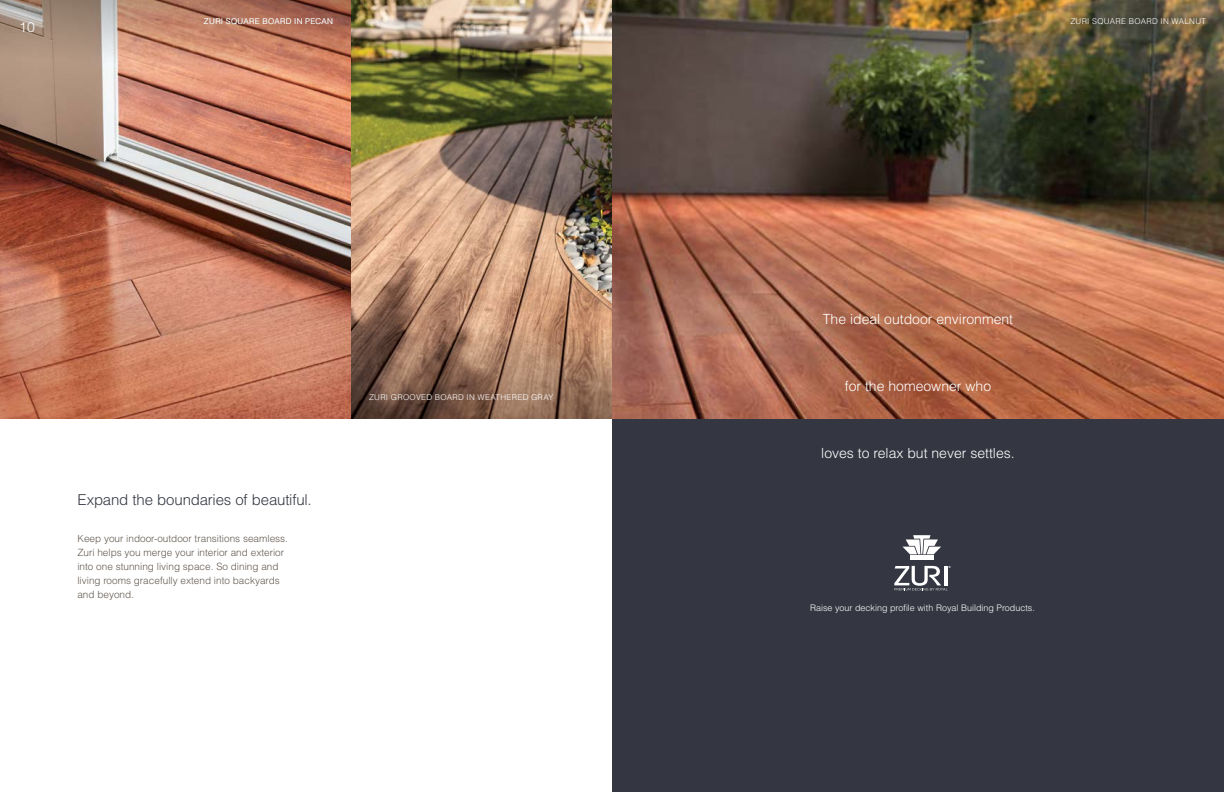
<style>
.page{position:relative;width:1224px;height:792px;background:#fff}
.page>*{position:absolute;margin:0;border:0;box-sizing:border-box;transform-origin:0 0}
.t1{font:300 15px "Helvetica LT Std";letter-spacing:-.01em;color:#343741}
.t2{font:300 14px "Helvetica LT Std";color:#fff}
.t3{font:300 10px/14px "Helvetica LT Std";color:#635950}
.t4{font:300 9px "Helvetica LT Std";color:#fff}
.t5{font:300 8px "Helvetica LT Std";letter-spacing:.045em;color:#fff}
</style>
<div class="page">
<div style="left:612px;top:418px;width:612px;height:374px;background:#343741"></div>
<img style="left:453px;top:0;width:771px;height:419px">
<img style="left:0;top:0;width:453px;height:419px">
<svg style="left:351px;top:205px;width:261px;height:213px;background:#ab846a"></svg>
<img style="left:0;top:0;width:351px;height:184px">
<svg style="left:902px;top:535px;width:39px;height:19px"></svg>
<div style="left:910px;top:555px;width:24px;height:5px;background:#fff"></div>
<svg style="left:894px;top:566px;width:57px;height:25px"></svg>
<h2 class="t2" style="left:19px;top:18px;width:17px">10</h2>
<p class="t5" style="left:204px;top:16px;width:131px">ZURI SQUARE BOARD IN PECAN</p>
<h1 class="t1" style="left:77px;top:490px;width:236px">Expand the boundaries of beautiful.</h1>
<p class="t3" style="left:77px;top:532px;width:212px">Keep your indoor-outdoor transitions seamless.<br>Zuri helps you merge your interior and exterior into one stunning living space. So dining and living rooms gracefully extend into backyards and beyond.</p>
<p class="t5" style="left:369px;top:392px;width:186px">ZURI GROOVED BOARD IN WEATHERED GRAY</p>
<p class="t5" style="left:1070px;top:16px;width:137px">ZURI SQUARE BOARD IN WALNUT</p>
<h2 class="t2" style="left:823px;top:310px;width:192px">The ideal outdoor environment</h2>
<h2 class="t2" style="left:845px;top:377px;width:148px">for the homeowner who</h2>
<h2 class="t2" style="left:821px;top:444px;width:195px">loves to relax but never settles.</h2>
<p class="t4" style="left:810px;top:602px;width:226px">Raise your decking profile with Royal Building Products.</p>
</div>
